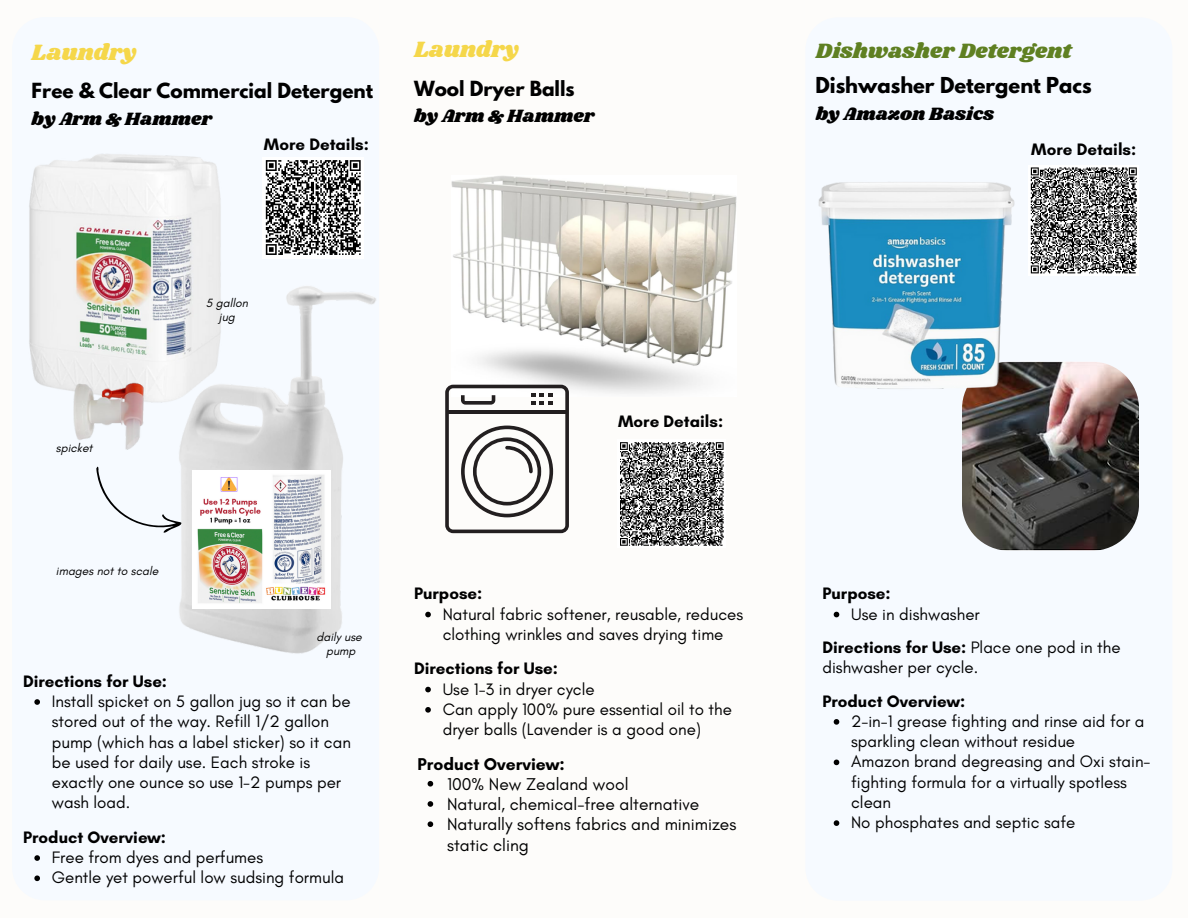
<style>
.page{position:relative;width:1188px;height:918px;background:#fdfcfa}
.page>*{position:absolute;margin:0;border:0;box-sizing:border-box;transform-origin:0 0}
.t1{font:22.95px "Shrikhand";color:#f5d74a}
.t2{font:21.45px "Shrikhand";color:#5f8022}
.t3{font:700 19.5px "League Spartan";color:#000}
.t4{font:700 18.45px "League Spartan";color:#000}
.t5{font:18.45px "Shrikhand";color:#000}
.t6{font:17.4px/20.2px "Glacial Indifference";color:#000}
.t7{font:700 17.4px "Glacial Indifference";color:#000}
.t8{font:16.95px/20.2px "Glacial Indifference";color:#000}
.t9{font:700 16.95px "Glacial Indifference";color:#000}
.t10{font:italic 12.15px "Glacial Indifference";color:#000}
.s1{font-weight:700}
</style>
<div class="page">
<div style="left:12px;top:17px;width:367px;height:883px;background:#f6faff;border-radius:33px"></div>
<div style="left:263px;top:157px;width:101px;height:101px;background:#fff"></div>
<svg style="left:265px;top:160px;width:96px;height:95px"></svg>
<img style="left:29px;top:154px;width:192px;height:263px">
<img style="left:74px;top:382px;width:66px;height:68px">
<img style="left:140px;top:275px;width:236px;height:379px">
<img style="left:192px;top:470px;width:139px;height:138px">
<svg style="left:96px;top:465px;width:90px;height:86px"></svg>
<img style="left:452px;top:176px;width:284px;height:217px">
<div style="left:618px;top:440px;width:108px;height:108px;background:#fff"></div>
<svg style="left:620px;top:442px;width:104px;height:104px"></svg>
<svg style="left:445px;top:385px;width:124px;height:148px"></svg>
<svg style="left:34px;top:699px;width:6px;height:6px"></svg>
<svg style="left:34px;top:855px;width:6px;height:6px"></svg>
<svg style="left:34px;top:875px;width:6px;height:6px"></svg>
<svg style="left:425px;top:612px;width:6px;height:5px"></svg>
<svg style="left:428px;top:781px;width:5px;height:6px"></svg>
<svg style="left:428px;top:801px;width:5px;height:6px"></svg>
<svg style="left:428px;top:821px;width:5px;height:6px"></svg>
<svg style="left:425px;top:687px;width:6px;height:5px"></svg>
<svg style="left:425px;top:707px;width:6px;height:6px"></svg>
<div style="left:805px;top:17px;width:367px;height:884px;background:#f6faff;border-radius:33px"></div>
<div style="left:1029px;top:165px;width:110px;height:111px;background:#fff"></div>
<svg style="left:1030px;top:167px;width:107px;height:107px"></svg>
<img style="left:962px;top:362px;width:177px;height:189px;border-radius:47px">
<img style="left:818px;top:182px;width:203px;height:214px">
<svg style="left:834px;top:719px;width:5px;height:6px"></svg>
<svg style="left:834px;top:760px;width:5px;height:5px"></svg>
<svg style="left:834px;top:820px;width:5px;height:6px"></svg>
<svg style="left:834px;top:612px;width:5px;height:5px"></svg>
<h1 class="t1" style="left:32px;top:36px;width:106px">Laundry</h1>
<p class="t4" style="left:32px;top:81px;width:343px">Free &amp; Clear Commercial Detergent</p>
<p class="t5" style="left:32px;top:106px;width:182px">by Arm &amp; Hammer</p>
<p class="t9" style="left:264px;top:134px;width:106px">More Details:</p>
<p class="t1" style="left:414px;top:34px;width:106px">Laundry</p>
<p class="t4" style="left:414px;top:79px;width:162px">Wool Dryer Balls</p>
<p class="t5" style="left:414px;top:103px;width:182px">by Arm &amp; Hammer</p>
<h4 class="t10" style="left:56px;top:441px;width:38px">spicket</h4>
<p class="t10" style="left:56px;top:564px;width:104px">images not to scale</p>
<p class="t10" style="left:206px;top:296px;width:44px">5 gallon</p>
<p class="t10" style="left:219px;top:310px;width:18px">jug</p>
<p class="t10" style="left:316px;top:630px;width:47px">daily use</p>
<h4 class="t10" style="left:326px;top:644px;width:31px">pump</h4>
<p class="t9" style="left:23px;top:671px;width:146px">Directions for Use:</p>
<p class="t8" style="left:52px;top:691px;width:301px">Install spicket on 5 gallon jug so it can be stored out of the way. Refill 1/2 gallon pump (which has a label sticker) so it can be used for daily use. Each stroke is exactly one ounce so use 1-2 pumps per wash load.</p>
<h2 class="t9" style="left:23px;top:827px;width:144px">Product Overview:</h2>
<h3 class="t8" style="left:52px;top:847px;width:213px">Free from dyes and perfumes</h3>
<h4 class="t8" style="left:52px;top:867px;width:294px">Gentle yet powerful low sudsing formula</h4>
<p class="t9" style="left:618px;top:411px;width:106px">More Details:</p>
<p class="t9" style="left:414px;top:583px;width:70px">Purpose:</p>
<p class="t8" style="left:443px;top:604px;width:302px">Natural fabric softener, reusable, reduces clothing wrinkles and saves drying time</p>
<p class="t9" style="left:414px;top:658px;width:146px">Directions for Use:</p>
<h4 class="t8" style="left:443px;top:679px;width:153px">Use 1-3 in dryer cycle</h4>
<p class="t8" style="left:443px;top:699px;width:291px">Can apply 100% pure essential oil to the dryer balls (Lavender is a good one)</p>
<h1 class="t7" style="left:417px;top:753px;width:149px">Product Overview:</h1>
<h2 class="t6" style="left:447px;top:774px;width:183px">100% New Zealand wool</h2>
<h3 class="t6" style="left:447px;top:794px;width:254px">Natural, chemical-free alternative</h3>
<p class="t6" style="left:447px;top:814px;width:291px">Naturally softens fabrics and minimizes static cling</p>
<p class="t2" style="left:816px;top:36px;width:257px">Dishwasher Detergent</p>
<p class="t3" style="left:815px;top:76px;width:278px">Dishwasher Detergent Pacs</p>
<p class="t5" style="left:816px;top:102px;width:180px">by Amazon Basics</p>
<h4 class="t9" style="left:1031px;top:138px;width:106px">More Details:</h4>
<p class="t9" style="left:822px;top:583px;width:70px">Purpose:</p>
<h4 class="t8" style="left:851px;top:604px;width:130px">Use in dishwasher</h4>
<h4 class="t8" style="left:822px;top:637px;width:300px"><span class="s1">Directions for Use:</span> Place one pod in the dishwasher per cycle.</h4>
<p class="t9" style="left:822px;top:691px;width:144px">Product Overview:</p>
<p class="t8" style="left:851px;top:711px;width:295px">2-in-1 grease fighting and rinse aid for a sparkling clean without residue</p>
<h4 class="t8" style="left:851px;top:751px;width:301px">Amazon brand degreasing and Oxi stain&shy;fighting formula for a virtually spotless clean</h4>
<p class="t8" style="left:851px;top:812px;width:226px">No phosphates and septic safe</p>
</div>
